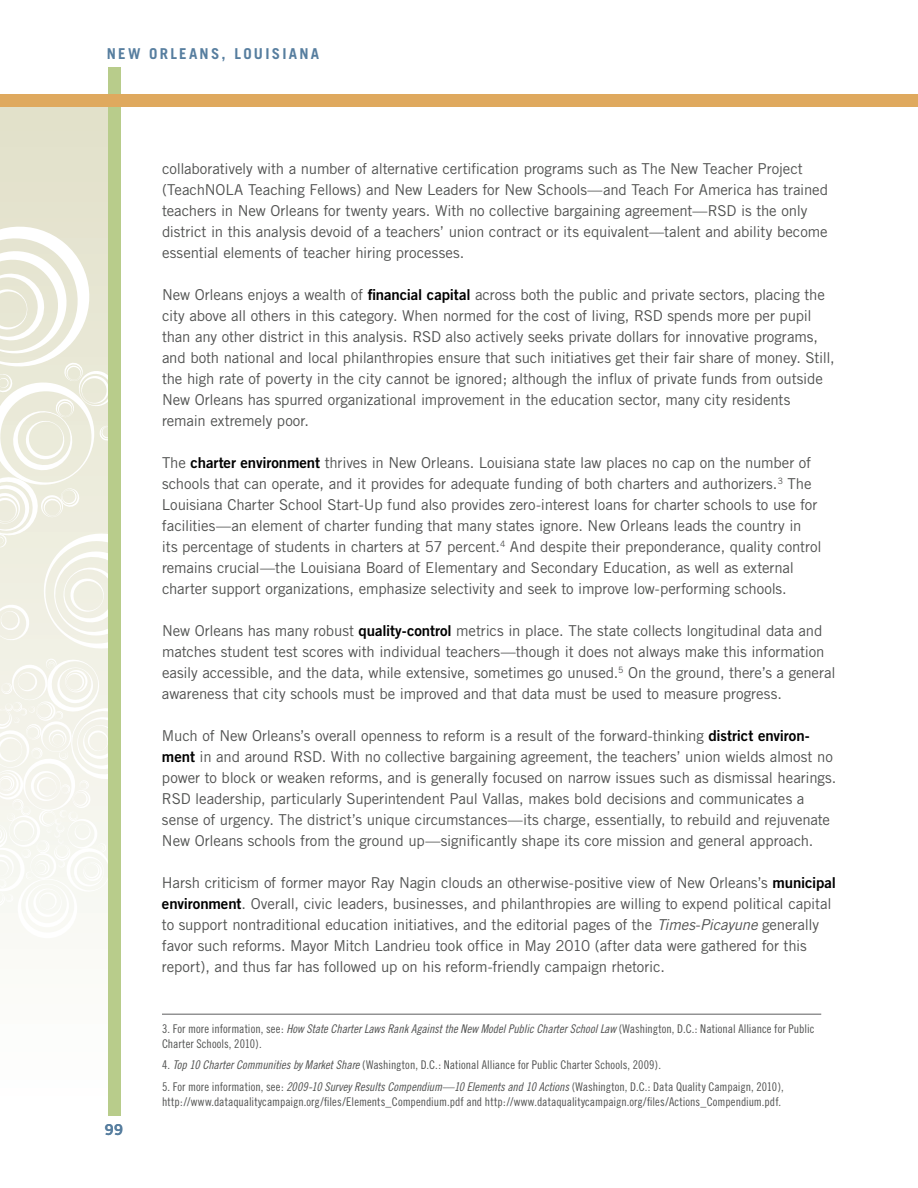
<style>
.page{position:relative;width:918px;height:1188px;background:#fff}
.page>*{position:absolute;margin:0;border:0;box-sizing:border-box;transform-origin:0 0}
.Bulleted_List{font:15px/21px "Trade Gothic";letter-spacing:-.01em;color:#515251}
.t1{font:700 15px "Trade Gothic";letter-spacing:.15em;color:#577e9f}
.t2{font:15px "Trade Gothic Bold Two";color:#577e9f}
.t3{font:12px/15px "Trade Gothic Cond Eighteen";letter-spacing:.005em;color:#515251}
.s1{font-family:"Trade Gothic Bold Two";color:#000}
.s2{font-style:italic}
.s3{font-family:"Trade Gothic Cond Eighteen Obl"}
</style>
<div class="page">
<div style="left:0;top:107px;width:108px;height:111px;background:#e3e2cc"></div>
<svg style="left:0;top:218px;width:108px;height:715px"></svg>
<div style="left:108px;top:67px;width:12px;height:1049px;background:#b8cc8b"></div>
<div style="left:0;top:94px;width:918px;height:13px;background:#dfa95e"></div>
<hr style="left:162px;top:1014px;width:659px;height:1px;background:#5d5d5e">
<p class="t1" style="left:107px;top:45px;width:213px">NEW ORLEANS, LOUISIANA</p>
<p class="Bulleted_List" style="left:162px;top:158px;width:668px">collaboratively with a number of alternative certification programs such as The New Teacher Project (TeachNOLA Teaching Fellows) and New Leaders for New Schools—and Teach For America has trained teachers in New Orleans for twenty years. With no collective bargaining agreement—RSD is the only district in this analysis devoid of a teachers’ union contract or its equivalent—talent and ability become essential elements of teacher hiring processes.</p>
<p class="Bulleted_List" style="left:162px;top:284px;width:674px">New Orleans enjoys a wealth of <span class="s1">financial capital</span> across both the public and private sectors, placing the city above all others in this category. When normed for the cost of living, RSD spends more per pupil than any other district in this analysis. RSD also actively seeks private dollars for innovative programs, and both national and local philanthropies ensure that such initiatives get their fair share of money. Still, the high rate of poverty in the city cannot be ignored; although the influx of private funds from outside New Orleans has spurred organizational improvement in the education sector, many city residents remain extremely poor.</p>
<p class="Bulleted_List" style="left:162px;top:452px;width:661px">The <span class="s1">charter environment</span> thrives in New Orleans. Louisiana state law places no cap on the number of schools that can operate, and it provides for adequate funding of both charters and authorizers.<sup>3</sup> The Louisiana Charter School Start-Up fund also provides zero-interest loans for charter schools to use for facilities—an element of charter funding that many states ignore. New Orleans leads the country in<br>its percentage of students in charters at 57 percent.<sup>4</sup> And despite their preponderance, quality control remains crucial—the Louisiana Board of Elementary and Secondary Education, as well as external charter support organizations, emphasize selectivity and seek to improve low-performing schools.</p>
<p class="Bulleted_List" style="left:162px;top:620px;width:675px">New Orleans has many robust <span class="s1">quality-control</span> metrics in place. The state collects longitudinal data and matches student test scores with individual teachers—though it does not always make this information easily accessible, and the data, while extensive, sometimes go unused.<sup>5</sup> On the ground, there’s a general awareness that city schools must be improved and that data must be used to measure progress.</p>
<p class="Bulleted_List" style="left:162px;top:725px;width:676px">Much of New Orleans’s overall openness to reform is a result of the forward-thinking <span class="s1">district environ&shy;ment</span> in and around RSD. With no collective bargaining agreement, the teachers’ union wields almost no power to block or weaken reforms, and is generally focused on narrow issues such as dismissal hearings.<br>RSD leadership, particularly Superintendent Paul Vallas, makes bold decisions and communicates a sense of urgency. The district’s unique circumstances—its charge, essentially, to rebuild and rejuvenate New Orleans schools from the ground up—significantly shape its core mission and general approach.</p>
<p class="Bulleted_List" style="left:162px;top:872px;width:676px">Harsh criticism of former mayor Ray Nagin clouds an otherwise-positive view of New Orleans’s <span class="s1">municipal environment</span>. Overall, civic leaders, businesses, and philanthropies are willing to expend political capital to support nontraditional education initiatives, and the editorial pages of the <span class="s2">Times-Picayune</span> generally favor such reforms. Mayor Mitch Landrieu took office in May 2010 (after data were gathered for this report), and thus far has followed up on his reform-friendly campaign rhetoric.</p>
<p class="t2" style="left:105px;top:1120px;width:20px">99</p>
<p class="t3" style="left:162px;top:1021px;width:654px">3. For more information, see: <span class="s3">How State Charter Laws Rank Against the New Model Public Charter School Law</span> (Washington, D.C.: National Alliance for Public<br>Charter Schools, 2010).</p>
<p class="t3" style="left:162px;top:1057px;width:501px">4. <span class="s3">Top 10 Charter Communities by Market Share</span> (Washington, D.C.: National Alliance for Public Charter Schools, 2009).</p>
<p class="t3" style="left:162px;top:1079px;width:623px">5. For more information, see: <span class="s3">2009-10 Survey Results Compendium—10 Elements and 10 Actions</span> (Washington, D.C.: Data Quality Campaign, 2010), http://www.dataqualitycampaign.org/files/Elements_Compendium.pdf and http://www.dataqualitycampaign.org/files/Actions_Compendium.pdf.</p>
</div>
